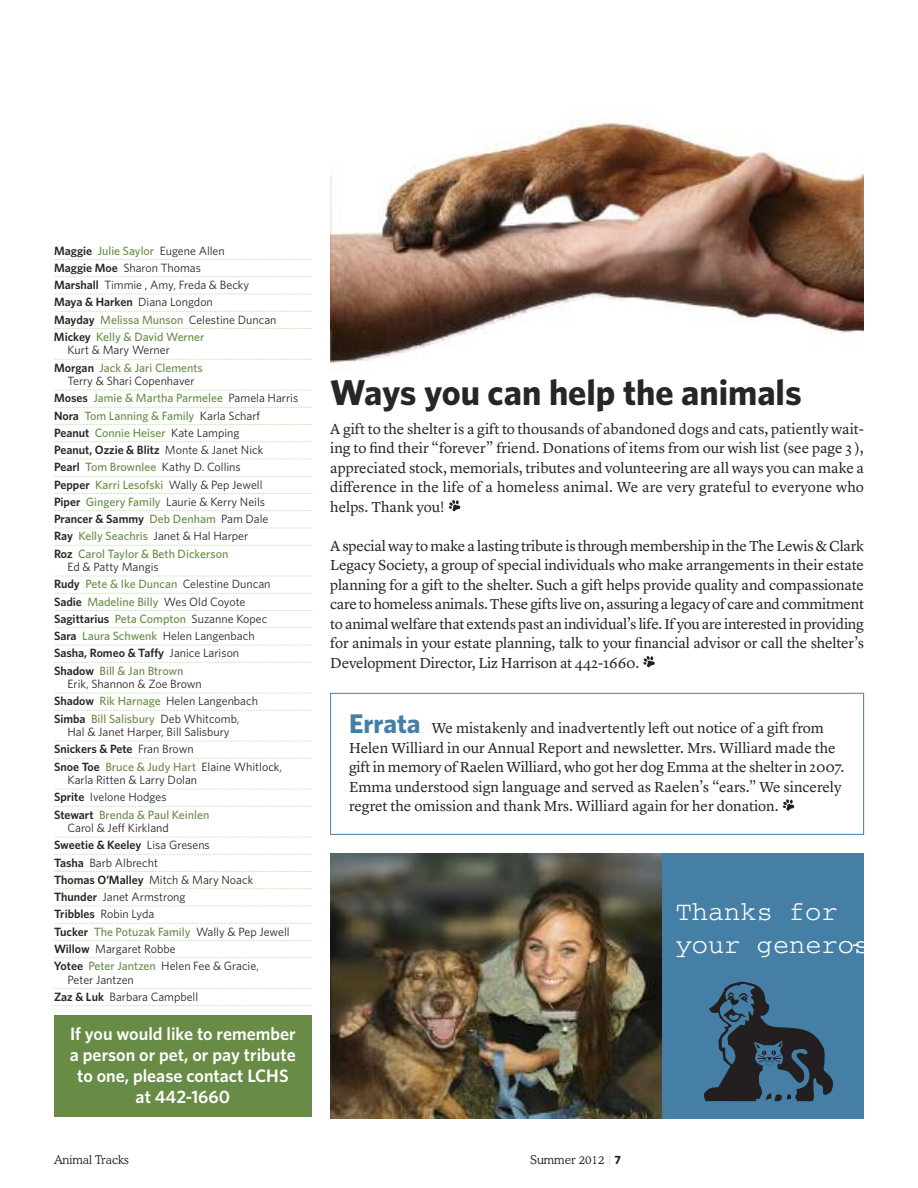
<style>
.page{position:relative;width:918px;height:1188px;background:#fff}
.page>*{position:absolute;margin:0;border:0;box-sizing:border-box;transform-origin:0 0}
.t1{font:700 36px "Whitney";color:#272627}
.t2{font:27px/32.4px "Courier";color:#fff}
.t3{font:600 18px/21px "Whitney";color:#fff;text-align:center}
.t4{font:15px/19.5px "Lyon Text";color:#272627;text-align:justify}
.t5{font:12px/17.2px "Whitney";color:#272627}
.t6{font:500 12px/17.2px "Whitney";color:#688c45}
.t7{font:300 12px "Cooper BT";color:#272627}
.s1{font-weight:600}
.s2{font-weight:500;color:#688c45}
.s3{font-weight:400;color:#272627}
.s4{font-weight:600;color:#272627}
.s5{font-family:"Whitney";font-weight:700;font-size:27px;color:#457fa6}
.s6{font-family:"Whitney";font-weight:700}
</style>
<div class="page">
<svg style="left:54px;top:259px;width:258px;height:1px"></svg>
<svg style="left:54px;top:276px;width:258px;height:1px"></svg>
<svg style="left:54px;top:294px;width:258px;height:1px"></svg>
<svg style="left:54px;top:311px;width:258px;height:1px"></svg>
<svg style="left:54px;top:328px;width:258px;height:1px"></svg>
<svg style="left:54px;top:359px;width:258px;height:1px"></svg>
<svg style="left:54px;top:390px;width:258px;height:1px"></svg>
<svg style="left:54px;top:407px;width:258px;height:1px"></svg>
<svg style="left:54px;top:424px;width:258px;height:1px"></svg>
<svg style="left:54px;top:441px;width:258px;height:1px"></svg>
<svg style="left:54px;top:459px;width:258px;height:1px"></svg>
<svg style="left:54px;top:476px;width:258px;height:1px"></svg>
<svg style="left:54px;top:493px;width:258px;height:1px"></svg>
<svg style="left:54px;top:510px;width:258px;height:1px"></svg>
<svg style="left:54px;top:528px;width:258px;height:1px"></svg>
<svg style="left:54px;top:545px;width:258px;height:1px"></svg>
<svg style="left:54px;top:576px;width:258px;height:1px"></svg>
<svg style="left:54px;top:593px;width:258px;height:1px"></svg>
<svg style="left:54px;top:610px;width:258px;height:1px"></svg>
<svg style="left:54px;top:627px;width:258px;height:1px"></svg>
<svg style="left:54px;top:645px;width:258px;height:1px"></svg>
<svg style="left:54px;top:662px;width:258px;height:1px"></svg>
<svg style="left:54px;top:693px;width:258px;height:1px"></svg>
<svg style="left:54px;top:710px;width:258px;height:1px"></svg>
<svg style="left:54px;top:741px;width:258px;height:1px"></svg>
<svg style="left:54px;top:758px;width:258px;height:1px"></svg>
<svg style="left:54px;top:789px;width:258px;height:1px"></svg>
<svg style="left:54px;top:806px;width:258px;height:1px"></svg>
<svg style="left:54px;top:837px;width:258px;height:1px"></svg>
<svg style="left:54px;top:854px;width:258px;height:1px"></svg>
<svg style="left:54px;top:871px;width:258px;height:1px"></svg>
<svg style="left:54px;top:888px;width:258px;height:1px"></svg>
<svg style="left:54px;top:906px;width:258px;height:1px"></svg>
<svg style="left:54px;top:923px;width:258px;height:1px"></svg>
<svg style="left:54px;top:940px;width:258px;height:1px"></svg>
<svg style="left:54px;top:957px;width:258px;height:1px"></svg>
<svg style="left:54px;top:988px;width:258px;height:1px"></svg>
<svg style="left:54px;top:1005px;width:258px;height:1px"></svg>
<div style="left:330px;top:693px;width:534px;height:142px;border:1px solid #457fa6"></div>
<svg style="left:783px;top:799px;width:11px;height:12px"></svg>
<img style="left:331px;top:108px;width:533px;height:257px">
<div style="left:54px;top:1015px;width:258px;height:102px;background:#688c45"></div>
<svg style="left:449px;top:500px;width:11px;height:11px"></svg>
<svg style="left:643px;top:656px;width:12px;height:11px"></svg>
<div style="left:331px;top:853px;width:533px;height:266px;background:#457fa6"></div>
<img style="left:331px;top:854px;width:330px;height:264px">
<svg style="left:704px;top:982px;width:129px;height:119px"></svg>
<p class="t5" style="left:54px;top:243px;width:224px"><span class="s1">Maggie</span> <span class="s2">Julie Saylor</span> Eugene Allen<br><span class="s1">Maggie Moe</span> Sharon Thomas<br><span class="s1">Marshall</span> Timmie , Amy, Freda &amp; Becky<br><span class="s1">Maya &amp; Harken</span> Diana Longdon<br><span class="s1">Mayday</span> <span class="s2">Melissa Munson</span> Celestine Duncan<br><span class="s1">Mickey</span> <span class="s2">Kelly &amp; David Werner</span></p>
<p class="t6" style="left:54px;top:343px;width:150px;text-indent:14px"><span class="s3">Kurt &amp; Mary Werner<br></span><span class="s4">Morgan</span> Jack &amp; Jari Clements</p>
<p class="t5" style="left:54px;top:373px;width:246px;text-indent:14px">Terry &amp; Shari Copenhaver<br><span class="s1">Moses</span> <span class="s2">Jamie &amp; Martha Parmelee</span> Pamela Harris <span class="s1">Nora</span> <span class="s2">Tom Lanning &amp; Family</span> Karla Scharf <span class="s1">Peanut</span> <span class="s2">Connie Heiser</span> Kate Lamping<br><span class="s1">Peanut, Ozzie &amp; Blitz</span> Monte &amp; Janet Nick<br><span class="s1">Pearl</span> <span class="s2">Tom Brownlee</span> Kathy D. Collins<br><span class="s1">Pepper</span> <span class="s2">Karri Lesofski</span> Wally &amp; Pep Jewell<br><span class="s1">Piper</span> <span class="s2">Gingery Family</span> Laurie &amp; Kerry Neils <span class="s1">Prancer &amp; Sammy</span> <span class="s2">Deb Denham</span> Pam Dale<br><span class="s1">Ray</span> <span class="s2">Kelly Seachris</span> Janet &amp; Hal Harper<br><span class="s1">Roz</span> <span class="s2">Carol Taylor &amp; Beth Dickerson</span></p>
<p class="t5" style="left:54px;top:559px;width:218px;text-indent:14px">Ed &amp; Patty Mangis<br><span class="s1">Rudy</span> <span class="s2">Pete &amp; Ike Duncan</span> Celestine Duncan<br><span class="s1">Sadie</span> <span class="s2">Madeline Billy</span> Wes Old Coyote<br><span class="s1">Sagittarius</span> <span class="s2">Peta Compton</span> Suzanne Kopec<br><span class="s1">Sara</span> <span class="s2">Laura Schwenk</span> Helen Langenbach<br><span class="s1">Sasha, Romeo &amp; Taffy</span> Janice Larison<br><span class="s1">Shadow</span> <span class="s2">Bill &amp; Jan Btrown</span></p>
<p class="t5" style="left:54px;top:676px;width:206px;text-indent:14px">Erik, Shannon &amp; Zoe Brown<br><span class="s1">Shadow</span> <span class="s2">Rik Harnage</span> Helen Langenbach<br><span class="s1">Simba</span> <span class="s2">Bill Salisbury</span> Deb Whitcomb,</p>
<p class="t5" style="left:54px;top:724px;width:230px;text-indent:14px">Hal &amp; Janet Harper, Bill Salisbury<br><span class="s1">Snickers &amp; Pete</span> Fran Brown<br><span class="s1">Snoe Toe</span> <span class="s2">Bruce &amp; Judy Hart</span> Elaine Whitlock,</p>
<p class="t5" style="left:54px;top:772px;width:157px;text-indent:14px">Karla Ritten &amp; Larry Dolan<br><span class="s1">Sprite</span> Ivelone Hodges<br><span class="s1">Stewart</span> <span class="s2">Brenda &amp; Paul Keinlen</span></p>
<p class="t5" style="left:54px;top:820px;width:237px;text-indent:14px">Carol &amp; Jeff Kirkland<br><span class="s1">Sweetie &amp; Keeley</span> Lisa Gresens<br><span class="s1">Tasha</span> Barb Albrecht<br><span class="s1">Thomas O’Malley</span> Mitch &amp; Mary Noack<br><span class="s1">Thunder</span> Janet Armstrong<br><span class="s1">Tribbles</span> Robin Lyda<br><span class="s1">Tucker</span> <span class="s2">The Potuzak Family</span> Wally &amp; Pep Jewell<br><span class="s1">Willow</span> Margaret Robbe<br><span class="s1">Yotee</span> <span class="s2">Peter Jantzen</span> Helen Fee &amp; Gracie,</p>
<p class="t5" style="left:54px;top:972px;width:146px;text-indent:14px">Peter Jantzen<br><span class="s1">Zaz &amp; Luk</span> Barbara Campbell</p>
<h3 class="t3" style="left:70px;top:1025px;width:227px">If you would like to remember a person or pet, or pay tribute to one, please contact LCHS at 442-1660</h3>
<h1 class="t1" style="left:330px;top:381px;width:473px">Ways you can help the animals</h1>
<p class="t4" style="left:330px;top:420px;width:535px">A gift to the shelter is a gift to thousands of abandoned dogs and cats, patiently wait&shy;ing to find their “forever” friend. Donations of items from our wish list (see page 3 ), appreciated stock, memorials, tributes and volunteering are all ways you can make a difference in the life of a homeless animal. We are very grateful to everyone who helps. Thank you!</p>
<p class="t4" style="left:330px;top:537px;width:535px">A special way to make a lasting tribute is through membership in the The Lewis &amp; Clark Legacy Society, a group of special individuals who make arrangements in their estate planning for a gift to the shelter. Such a gift helps provide quality and compassionate care to homeless animals. These gifts live on, assuring a legacy of care and commitment to animal welfare that extends past an individual’s life. If you are interested in providing for animals in your estate planning, talk to your financial advisor or call the shelter’s Development Director, Liz Harrison at 442-1660.</p>
<p class="t4" style="left:349px;top:720px;width:497px;text-align:left"><span class="s5">Errata</span> We mistakenly and inadvertently left out notice of a gift from Helen Williard in our Annual Report and newsletter. Mrs. Williard made the gift in memory of Raelen Williard, who got her dog Emma at the shelter in 2007.<br>Emma understood sign language and served as Raelen’s “ears.” We sincerely regret the omission and thank Mrs. Williard again for her donation.</p>
<h2 class="t2" style="left:676px;top:898px;width:196px">Thanks for your generos-</h2>
<p class="t7" style="left:54px;top:1155px;width:76px">Animal Tracks</p>
<p class="t7" style="left:530px;top:1155px;width:92px">Summer 2012 <span class="s6">7</span></p>
</div>
